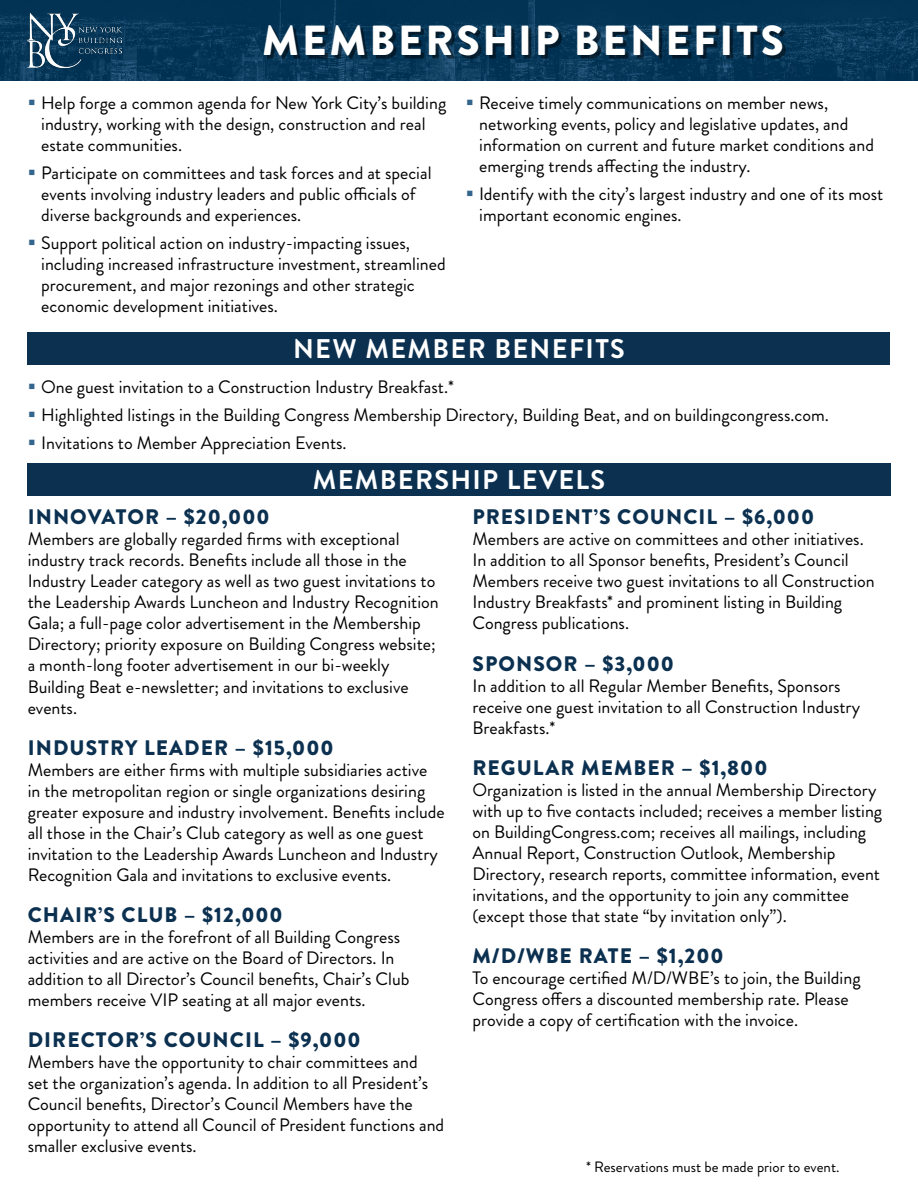
<style>
.page{position:relative;width:918px;height:1188px;background:#fff}
.page>*{position:absolute;margin:0;border:0;box-sizing:border-box;transform-origin:0 0}
.t1{font:900 42px "Brandon Grotesque";letter-spacing:.07em;color:#fff}
.t2{font:700 27px "Brandon Grotesque";letter-spacing:.05em;color:#fff}
.t3{font:900 21px "Brandon Grotesque";letter-spacing:.05em;color:#0b3050}
.t4{font:18px/21px "Brandon Grotesque";color:#000}
.t5{font:15px "Brandon Grotesque";color:#000}
</style>
<div class="page">
<div style="left:28px;top:332px;width:862px;height:33px;background:#0b3050"></div>
<div style="left:27px;top:463px;width:864px;height:32px;background:#0b3050"></div>
<img style="left:0;top:0;width:918px;height:81px">
<div style="left:267px;top:28px;width:519px;height:31px;background:#000;opacity:.5"></div>
<img style="left:27px;top:13px;width:94px;height:55px">
<h1 class="t1" style="left:262px;top:11px;width:523px">MEMBERSHIP BENEFITS</h1>
<p class="t4" style="left:41px;top:93px;width:407px">Help forge a common agenda for New York City’s building industry, working with the design, construction and real estate communities.</p>
<p class="t4" style="left:41px;top:163px;width:392px">Participate on committees and task forces and at special events involving industry leaders and public officials of diverse backgrounds and experiences.</p>
<p class="t4" style="left:41px;top:232px;width:406px">Support political action on industry-impacting issues, including increased infrastructure investment, streamlined procurement, and major rezonings and other strategic economic development initiatives.</p>
<p class="t4" style="left:479px;top:93px;width:396px">Receive timely communications on member news, networking events, policy and legislative updates, and information on current and future market conditions and emerging trends affecting the industry.</p>
<p class="t4" style="left:479px;top:184px;width:406px">Identify with the city’s largest industry and one of its most important economic engines.</p>
<h2 class="t2" style="left:293px;top:330px;width:333px">NEW MEMBER BENEFITS</h2>
<p class="t4" style="left:41px;top:373px;width:789px;line-height:27.8px">One guest invitation to a Construction Industry Breakfast.*<br>Highlighted listings in the Building Congress Membership Directory, Building Beat, and on buildingcongress.com.<br>Invitations to Member Appreciation Events.</p>
<h2 class="t2" style="left:313px;top:460px;width:294px">MEMBERSHIP LEVELS</h2>
<p class="t3" style="left:28px;top:502px;width:243px">INNOVATOR – $20,000</p>
<p class="t4" style="left:28px;top:529px;width:412px">Members are globally regarded firms with exceptional industry track records. Benefits include all those in the Industry Leader category as well as two guest invitations to the Leadership Awards Luncheon and Industry Recognition Gala; a full-page color advertisement in the Membership Directory; priority exposure on Building Congress website; a month-long footer advertisement in our bi-weekly Building Beat e-newsletter; and invitations to exclusive events.</p>
<p class="t3" style="left:28px;top:733px;width:307px">INDUSTRY LEADER – $15,000</p>
<p class="t4" style="left:28px;top:759px;width:419px">Members are either firms with multiple subsidiaries active<br>in the metropolitan region or single organizations desiring greater exposure and industry involvement. Benefits include all those in the Chair’s Club category as well as one guest invitation to the Leadership Awards Luncheon and Industry Recognition Gala and invitations to exclusive events.</p>
<p class="t3" style="left:28px;top:900px;width:257px">CHAIR’S CLUB – $12,000</p>
<p class="t4" style="left:28px;top:927px;width:383px">Members are in the forefront of all Building Congress activities and are active on the Board of Directors. In addition to all Director’s Council benefits, Chair’s Club members receive VIP seating at all major events.</p>
<p class="t3" style="left:28px;top:1025px;width:334px">DIRECTOR’S COUNCIL – $9,000</p>
<p class="t4" style="left:28px;top:1052px;width:418px">Members have the opportunity to chair committees and<br>set the organization’s agenda. In addition to all President’s Council benefits, Director’s Council Members have the opportunity to attend all Council of President functions and smaller exclusive events.</p>
<p class="t3" style="left:472px;top:502px;width:343px">PRESIDENT’S COUNCIL – $6,000</p>
<p class="t4" style="left:472px;top:529px;width:404px">Members are active on committees and other initiatives.<br>In addition to all Sponsor benefits, President’s Council Members receive two guest invitations to all Construction Industry Breakfasts* and prominent listing in Building Congress publications.</p>
<p class="t3" style="left:472px;top:649px;width:203px">SPONSOR – $3,000</p>
<p class="t4" style="left:472px;top:675px;width:389px">In addition to all Regular Member Benefits, Sponsors receive one guest invitation to all Construction Industry<br>Breakfasts.*</p>
<p class="t3" style="left:472px;top:753px;width:297px">REGULAR MEMBER – $1,800</p>
<p class="t4" style="left:473px;top:780px;width:411px">Organization is listed in the annual Membership Directory with up to five contacts included; receives a member listing on BuildingCongress.com; receives all mailings, including Annual Report, Construction Outlook, Membership Directory, research reports, committee information, event invitations, and the opportunity to join any committee (except those that state “by invitation only”).</p>
<p class="t3" style="left:472px;top:941px;width:253px">M/D/WBE RATE – $1,200</p>
<p class="t4" style="left:472px;top:968px;width:390px">To encourage certified M/D/WBE’s to join, the Building<br>Congress offers a discounted membership rate. Please provide a copy of certification with the invoice.</p>
<p class="t5" style="left:586px;top:1156px;width:255px">* Reservations must be made prior to event.</p>
</div>
